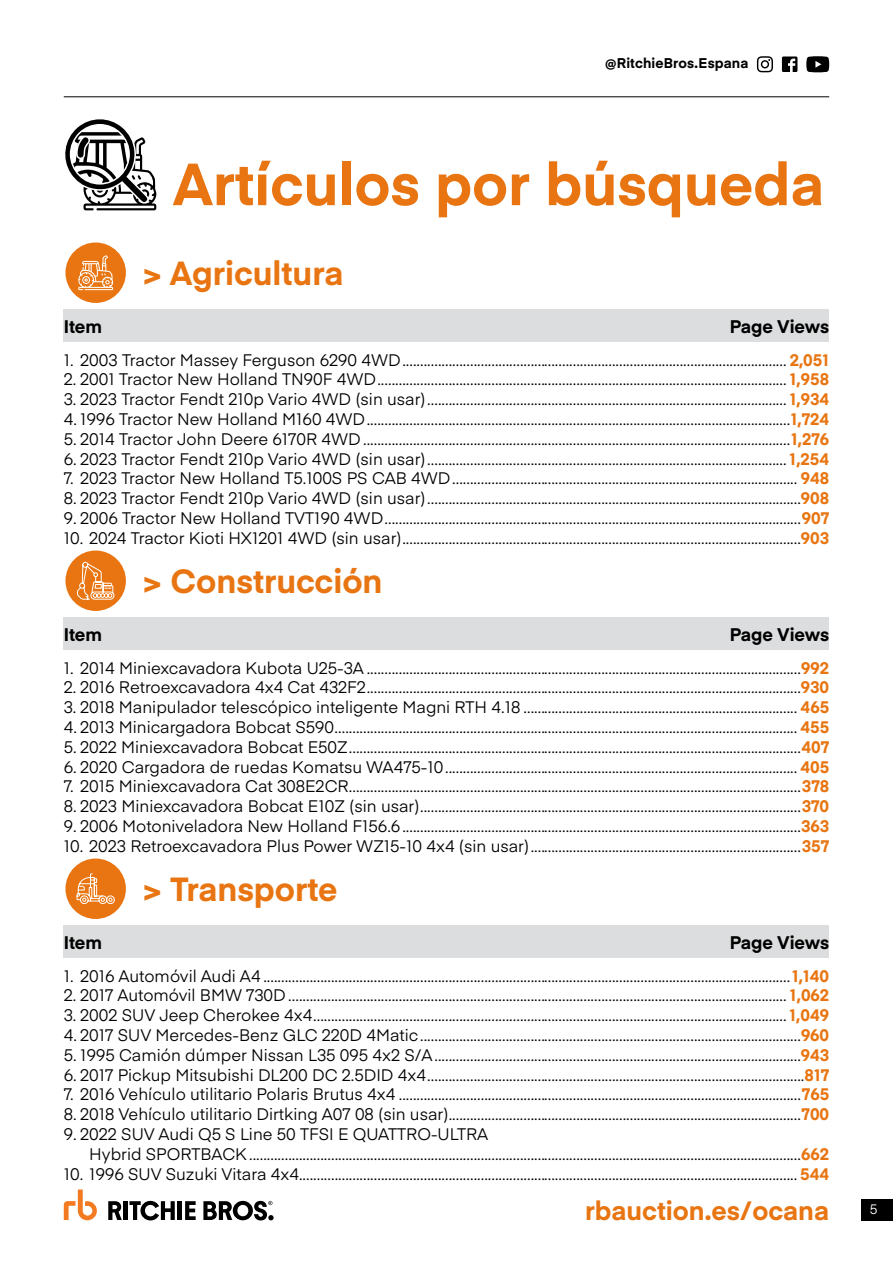
<style>
.page{position:relative;width:893px;height:1263px;background:#fff}
.page>*{position:absolute;margin:0;border:0;box-sizing:border-box;transform-origin:0 0}
.t1{font:700 58.5px "Eina 01";color:#e87511}
.t2{font:700 33px "Eina 01";color:#e87511}
.t3{font:700 26.1px "Eina 01";color:#e87511}
.t4{font:700 18px "Eina 01";color:#000}
.t5{font:16.5px/19.8px "Eina 01";color:#000}
.t6{font:700 13.95px "Eina 01";letter-spacing:.01em;color:#000}
.t7{font:13.5px "Eina 01";color:#fff}
.s1{font-weight:700;color:#e87511}
.s2{color:#fff}
</style>
<div class="page">
<hr style="left:64px;top:97px;width:765px;height:1px;background:#000">
<svg style="left:64px;top:1189px;width:33px;height:31px"></svg>
<svg style="left:108px;top:1201px;width:14px;height:19px"></svg>
<hr style="left:124px;top:1201px;width:4px;height:19px;background:#000">
<svg style="left:129px;top:1201px;width:46px;height:19px"></svg>
<hr style="left:178px;top:1201px;width:4px;height:19px;background:#000">
<svg style="left:185px;top:1201px;width:11px;height:19px"></svg>
<svg style="left:203px;top:1201px;width:71px;height:19px"></svg>
<svg style="left:757px;top:56px;width:16px;height:16px"></svg>
<svg style="left:782px;top:56px;width:15px;height:16px"></svg>
<svg style="left:806px;top:56px;width:23px;height:16px"></svg>
<div style="left:861px;top:1200px;width:32px;height:21px;background:#000"></div>
<div style="left:64px;top:310px;width:765px;height:32px;background:#dcddde"></div>
<div style="left:64px;top:618px;width:765px;height:32px;background:#dcddde"></div>
<div style="left:64px;top:926px;width:765px;height:32px;background:#dcddde"></div>
<div style="left:65px;top:550px;width:61px;height:61px;background:#e87511;border-radius:50%"></div>
<svg style="left:77px;top:562px;width:38px;height:38px"></svg>
<div style="left:65px;top:858px;width:61px;height:61px;background:#e87511;border-radius:50%"></div>
<svg style="left:76px;top:873px;width:39px;height:31px"></svg>
<svg style="left:65px;top:119px;width:91px;height:91px"></svg>
<div style="left:65px;top:242px;width:61px;height:61px;background:#e87511;border-radius:50%"></div>
<svg style="left:78px;top:255px;width:35px;height:35px"></svg>
<p class="t6" style="left:605px;top:53px;width:145px">@RitchieBros.Espana</p>
<h1 class="t1" style="left:173px;top:141px;width:653px">Artículos por búsqueda</h1>
<h2 class="t2" style="left:143px;top:249px;width:202px">&gt; Agricultura</h2>
<p class="t4" style="left:64px;top:313px;width:40px">Item</p>
<p class="t4" style="left:730px;top:313px;width:101px">Page Views</p>
<p class="t5" style="left:64px;top:349px;width:767px">1. 2003 Tractor Massey Ferguson 6290 4WD............................................................................................................ <span class="s1">2,051</span></p>
<p class="t5" style="left:64px;top:368px;width:767px">2. 2001 Tractor New Holland TN90F 4WD................................................................................................................... <span class="s1">1,958</span></p>
<p class="t5" style="left:64px;top:388px;width:767px">3. 2023 Tractor Fendt 210p Vario 4WD (sin usar)..................................................................................................... <span class="s1">1,934</span></p>
<p class="t5" style="left:64px;top:408px;width:767px">4. 1996 Tractor New Holland M160 4WD.......................................................................................................................<span class="s1">1,724</span></p>
<p class="t5" style="left:64px;top:428px;width:767px">5. 2014 Tractor John Deere 6170R 4WD........................................................................................................................<span class="s1">1,276</span></p>
<p class="t5" style="left:64px;top:448px;width:767px">6. 2023 Tractor Fendt 210p Vario 4WD (sin usar)..................................................................................................... <span class="s1">1,254</span></p>
<p class="t5" style="left:64px;top:467px;width:767px">7. 2023 Tractor New Holland T5.100S PS CAB 4WD................................................................................................. <span class="s1">948</span></p>
<p class="t5" style="left:64px;top:487px;width:767px">8. 2023 Tractor Fendt 210p Vario 4WD (sin usar).........................................................................................................<span class="s1">908</span></p>
<p class="t5" style="left:64px;top:507px;width:767px">9. 2006 Tractor New Holland TVT190 4WD.....................................................................................................................<span class="s1">907</span></p>
<p class="t5" style="left:64px;top:527px;width:767px">10. 2024 Tractor Kioti HX1201 4WD (sin usar)................................................................................................................<span class="s1">903</span></p>
<h2 class="t2" style="left:143px;top:557px;width:241px">&gt; Construcción</h2>
<p class="t4" style="left:64px;top:621px;width:40px">Item</p>
<p class="t4" style="left:730px;top:621px;width:101px">Page Views</p>
<p class="t5" style="left:64px;top:657px;width:767px">1. 2014 Miniexcavadora Kubota U25-3A ..........................................................................................................................<span class="s1">992</span></p>
<p class="t5" style="left:64px;top:676px;width:767px">2. 2016 Retroexcavadora 4x4 Cat 432F2..........................................................................................................................<span class="s1">930</span></p>
<p class="t5" style="left:64px;top:696px;width:767px">3. 2018 Manipulador telescópico inteligente Magni RTH 4.18 ............................................................................. <span class="s1">465</span></p>
<p class="t5" style="left:64px;top:716px;width:767px">4. 2013 Minicargadora Bobcat S590.................................................................................................................................. <span class="s1">455</span></p>
<p class="t5" style="left:64px;top:736px;width:767px">5. 2022 Miniexcavadora Bobcat E50Z...............................................................................................................................<span class="s1">407</span></p>
<p class="t5" style="left:64px;top:756px;width:767px">6. 2020 Cargadora de ruedas Komatsu WA475-10................................................................................................... <span class="s1">405</span></p>
<p class="t5" style="left:64px;top:775px;width:767px">7. 2015 Miniexcavadora Cat 308E2CR...............................................................................................................................<span class="s1">378</span></p>
<p class="t5" style="left:64px;top:795px;width:767px">8. 2023 Miniexcavadora Bobcat E10Z (sin usar)...........................................................................................................<span class="s1">370</span></p>
<p class="t5" style="left:64px;top:815px;width:767px">9. 2006 Motoniveladora New Holland F156.6................................................................................................................<span class="s1">363</span></p>
<p class="t5" style="left:64px;top:835px;width:467px">10. 2023 Retroexcavadora Plus Power WZ15-10 4x4 (sin usar)</p>
<p class="t5" style="left:544px;top:835px;width:286px">........................................................................<span class="s1">357</span></p>
<h2 class="t2" style="left:143px;top:865px;width:196px">&gt; Transporte</h2>
<p class="t4" style="left:64px;top:929px;width:40px">Item</p>
<p class="t4" style="left:730px;top:929px;width:101px">Page Views</p>
<p class="t5" style="left:64px;top:965px;width:767px">1. 2016 Automóvil Audi A4 .................................................................................................................................................... <span class="s1">1,140</span></p>
<p class="t5" style="left:64px;top:984px;width:767px">2. 2017 Automóvil BMW 730D ............................................................................................................................................ <span class="s1">1,062</span></p>
<p class="t5" style="left:64px;top:1004px;width:767px">3. 2002 SUV Jeep Cherokee 4x4..................................................................................................................................... <span class="s1">1,049</span></p>
<p class="t5" style="left:64px;top:1024px;width:767px">4. 2017 SUV Mercedes-Benz GLC 220D 4Matic...........................................................................................................<span class="s1">960</span></p>
<p class="t5" style="left:64px;top:1044px;width:767px">5. 1995 Camión dúmper Nissan L35 095 4x2 S/A.......................................................................................................<span class="s1">943</span></p>
<p class="t5" style="left:64px;top:1064px;width:767px">6. 2017 Pickup Mitsubishi DL200 DC 2.5DID 4x4..........................................................................................................<span class="s1">817</span></p>
<p class="t5" style="left:64px;top:1083px;width:767px">7. 2016 Vehículo utilitario Polaris Brutus 4x4 .................................................................................................................<span class="s1">765</span></p>
<p class="t5" style="left:64px;top:1103px;width:767px">8. 2018 Vehículo utilitario Dirtking A07 08 (sin usar)...................................................................................................<span class="s1">700</span></p>
<p class="t5" style="left:89px;top:1123px;width:741px;text-indent:-26px">9. 2022 SUV Audi Q5 S Line 50 TFSI E QUATTRO-ULTRA <span class="s2">..............<br></span>Hybrid SPORTBACK...........................................................................................................................................................<span class="s1">662</span></p>
<p class="t5" style="left:64px;top:1163px;width:767px">10. 1996 SUV Suzuki Vitara 4x4............................................................................................................................................ <span class="s1">544</span></p>
<h3 class="t3" style="left:585px;top:1192px;width:245px">rbauction.es/ocana</h3>
<p class="t7" style="left:870px;top:1199px;width:9px">5</p>
</div>
